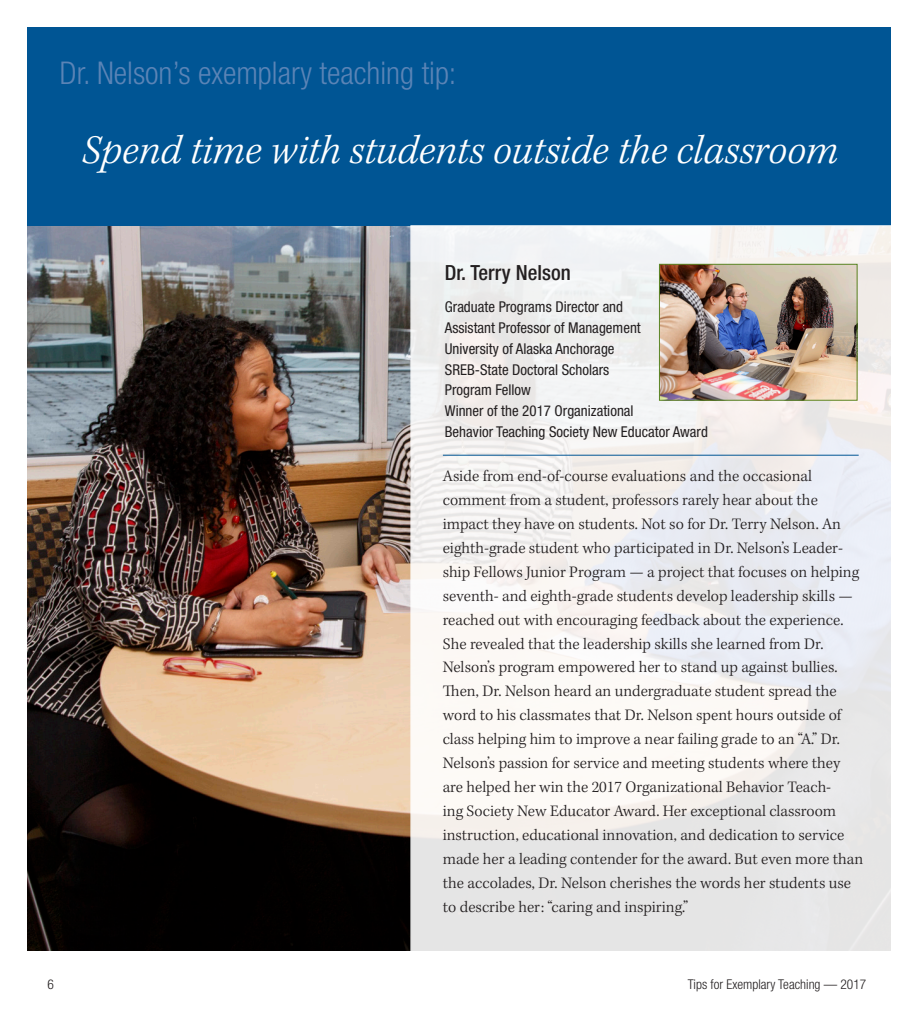
<style>
.page{position:relative;width:918px;height:1026px;background:#fff}
.page>*{position:absolute;margin:0;border:0;box-sizing:border-box;transform-origin:0 0}
.t1{font:italic 300 41.85px "Kepler Std";color:#fff}
.t2{font:300 condensed 31.35px "Helvetica Neue";color:#5b84b6}
.t3{font:500 condensed 20.85px "Helvetica Neue";color:#231f20}
.t4{font:300 16.5px/23.9px "Kepler Std";color:#231f20}
.t5{font:condensed 15px/20.9px "Helvetica Neue";color:#231f20}
.quote{font:300 condensed 13.5px "Helvetica Neue";color:#231f20}
</style>
<div class="page">
<img style="left:27px;top:226px;width:383px;height:725px">
<div style="left:27px;top:27px;width:864px;height:199px;background:#005594"></div>
<svg style="left:410px;top:225px;width:481px;height:726px"></svg>
<hr style="left:443px;top:455px;width:416px;height:1px;background:#005594">
<img style="left:661px;top:266px;width:194px;height:132px">
<div style="left:659px;top:264px;width:198px;height:136px;border:1px solid #5c8727"></div>
<p class="t2" style="left:60px;top:55px;width:398px">Dr. Nelson’s exemplary teaching tip:</p>
<p class="t1" style="left:82px;top:126px;width:758px">Spend time with students outside the classroom</p>
<p class="t3" style="left:445px;top:260px;width:127px">Dr. Terry Nelson</p>
<p class="t5" style="left:445px;top:296px;width:265px">Graduate Programs Director and<br>Assistant Professor of Management<br>University of Alaska Anchorage<br>SREB-State Doctoral Scholars<br>Program Fellow<br>Winner of the 2017 Organizational<br>Behavior Teaching Society New Educator Award</p>
<p class="t4" style="left:443px;top:465px;width:422px">Aside from end-of-course evaluations and the occasional comment from a student, professors rarely hear about the impact they have on students. Not so for Dr. Terry Nelson. An eighth-grade student who participated in Dr. Nelson’s Leader&shy;ship Fellows Junior Program — a project that focuses on helping seventh- and eighth-grade students develop leadership skills — reached out with encouraging feedback about the experience.<br>She revealed that the leadership skills she learned from Dr.<br>Nelson’s program empowered her to stand up against bullies.<br>Then, Dr. Nelson heard an undergraduate student spread the word to his classmates that Dr. Nelson spent hours outside of class helping him to improve a near failing grade to an “A.” Dr.<br>Nelson’s passion for service and meeting students where they are helped her win the 2017 Organizational Behavior Teach-<br>ing Society New Educator Award. Her exceptional classroom instruction, educational innovation, and dedication to service made her a leading contender for the award. But even more than the accolades, Dr. Nelson cherishes the words her students use to describe her: “caring and inspiring.”</p>
<p class="quote" style="left:47px;top:976px;width:8px">6</p>
<p class="quote" style="left:688px;top:976px;width:180px">Tips for Exemplary Teaching — 2017</p>
</div>
